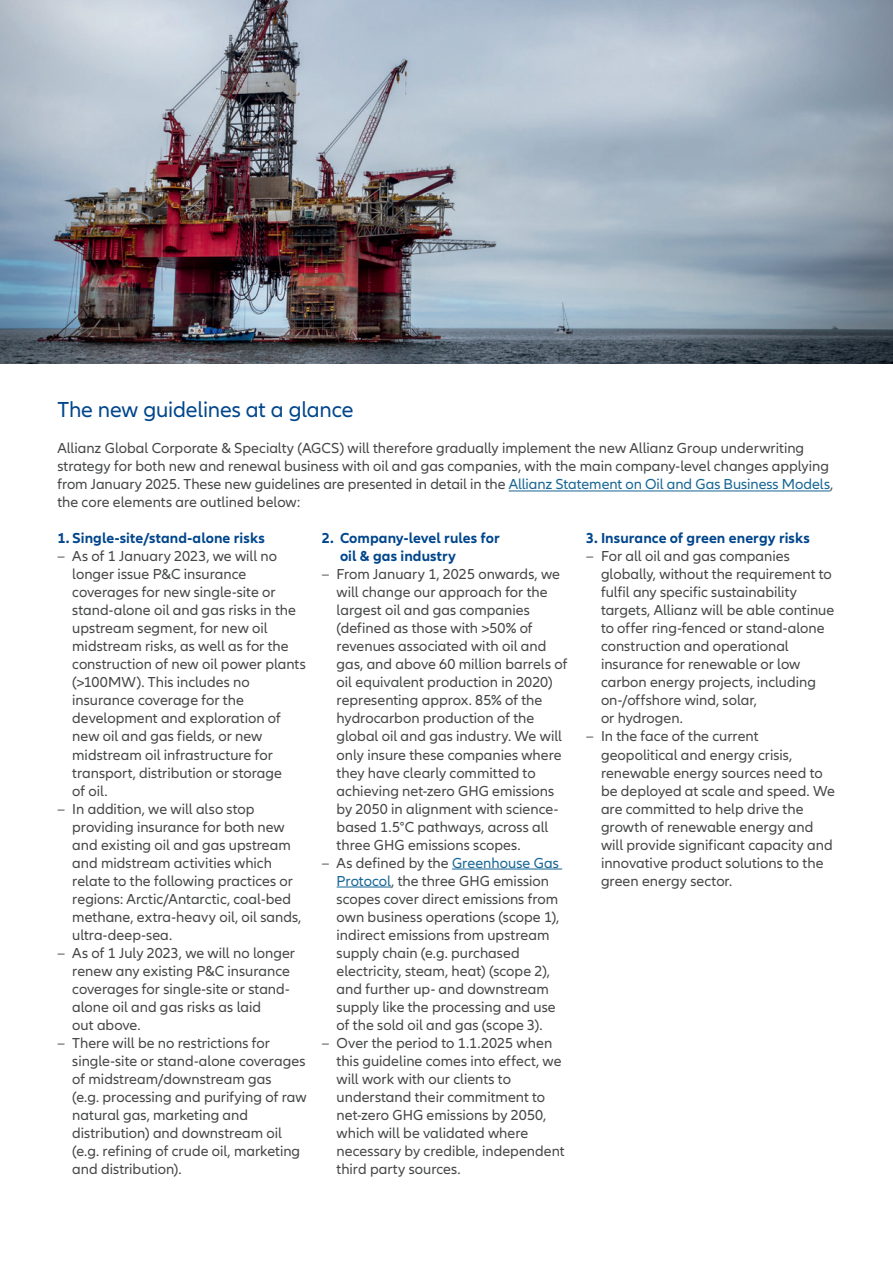
<style>
.page{position:relative;width:893px;height:1263px;background:#fff}
.page>*{position:absolute;margin:0;border:0;box-sizing:border-box;transform-origin:0 0}
.t1{font:22.5px "Allianz Neo";letter-spacing:-.01em;color:#01468c}
.t2{font:15px/18px "Allianz Neo";color:#454647}
.t3{font:700 15px/18px "Allianz Neo";letter-spacing:.005em;color:#01468c}
.s1{color:#176695}
</style>
<div class="page">
<hr style="left:509px;top:491px;width:321px;height:1px;background:#176695">
<hr style="left:452px;top:869px;width:110px;height:1px;background:#176695">
<hr style="left:337px;top:887px;width:54px;height:1px;background:#176695">
<img style="left:0;top:0;width:893px;height:363px">
<h1 class="t1" style="left:57px;top:396px;width:298px">The new guidelines at a glance</h1>
<p class="t2" style="left:57px;top:440px;width:777px">Allianz Global Corporate &amp; Specialty (AGCS) will therefore gradually implement the new Allianz Group underwriting strategy for both new and renewal business with oil and gas companies, with the main company-level changes applying from January 2025. These new guidelines are presented in detail in the <span class="s1">Allianz Statement on Oil and Gas Business Models</span>, the core elements are outlined below:</p>
<p class="t3" style="left:57px;top:530px;width:209px">1. Single-site/stand-alone risks</p>
<p class="t2" style="left:72px;top:548px;width:235px;text-indent:-15px">– As of 1 January 2023, we will no longer issue P&amp;C insurance coverages for new single-site or stand-alone oil and gas risks in the upstream segment, for new oil midstream risks, as well as for the construction of new oil power plants (&gt;100MW). This includes no insurance coverage for the development and exploration of new oil and gas fields, or new midstream oil infrastructure for transport, distribution or storage<br>of oil.</p>
<p class="t2" style="left:72px;top:800px;width:231px;text-indent:-15px">– In addition, we will also stop providing insurance for both new and existing oil and gas upstream and midstream activities which relate to the following practices or regions: Arctic/Antarctic, coal-bed methane, extra-heavy oil, oil sands, ultra-deep-sea.</p>
<p class="t2" style="left:72px;top:944px;width:224px;text-indent:-15px">– As of 1 July 2023, we will no longer renew any existing P&amp;C insurance coverages for single-site or stand&shy;alone oil and gas risks as laid<br>out above.</p>
<p class="t2" style="left:72px;top:1034px;width:236px;text-indent:-15px">– There will be no restrictions for single-site or stand-alone coverages of midstream/downstream gas<br>(e.g. processing and purifying of raw natural gas, marketing and distribution) and downstream oil (e.g. refining of crude oil, marketing and distribution).</p>
<p class="t3" style="left:340px;top:530px;width:161px;text-indent:-18px">2. Company-level rules for oil &amp; gas industry</p>
<p class="t2" style="left:337px;top:566px;width:232px;text-indent:-15px">– From January 1, 2025 onwards, we will change our approach for the largest oil and gas companies (defined as those with &gt;50% of revenues associated with oil and gas, and above 60 million barrels of oil equivalent production in 2020) representing approx. 85% of the hydrocarbon production of the global oil and gas industry. We will only insure these companies where they have clearly committed to achieving net-zero GHG emissions by 2050 in alignment with science&shy;based 1.5°C pathways, across all three GHG emissions scopes.</p>
<p class="t2" style="left:337px;top:854px;width:224px;text-indent:-15px">– As defined by the <span class="s1">Greenhouse Gas Protocol</span>, the three GHG emission scopes cover direct emissions from own business operations (scope 1), indirect emissions from upstream supply chain (e.g. purchased electricity, steam, heat) (scope 2), and further up- and downstream supply like the processing and use of the sold oil and gas (scope 3).</p>
<p class="t2" style="left:337px;top:1034px;width:230px;text-indent:-15px">– Over the period to 1.1.2025 when this guideline comes into effect, we will work with our clients to understand their commitment to net-zero GHG emissions by 2050, which will be validated where necessary by credible, independent third party sources.</p>
<p class="t3" style="left:586px;top:530px;width:225px">3. Insurance of green energy risks</p>
<p class="t2" style="left:601px;top:548px;width:235px;text-indent:-15px">– For all oil and gas companies globally, without the requirement to fulfil any specific sustainability targets, Allianz will be able continue to offer ring-fenced or stand-alone construction and operational insurance for renewable or low carbon energy projects, including on-/offshore wind, solar,<br>or hydrogen.</p>
<p class="t2" style="left:601px;top:728px;width:235px;text-indent:-15px">– In the face of the current geopolitical and energy crisis, renewable energy sources need to be deployed at scale and speed. We are committed to help drive the growth of renewable energy and will provide significant capacity and innovative product solutions to the green energy sector.</p>
</div>
